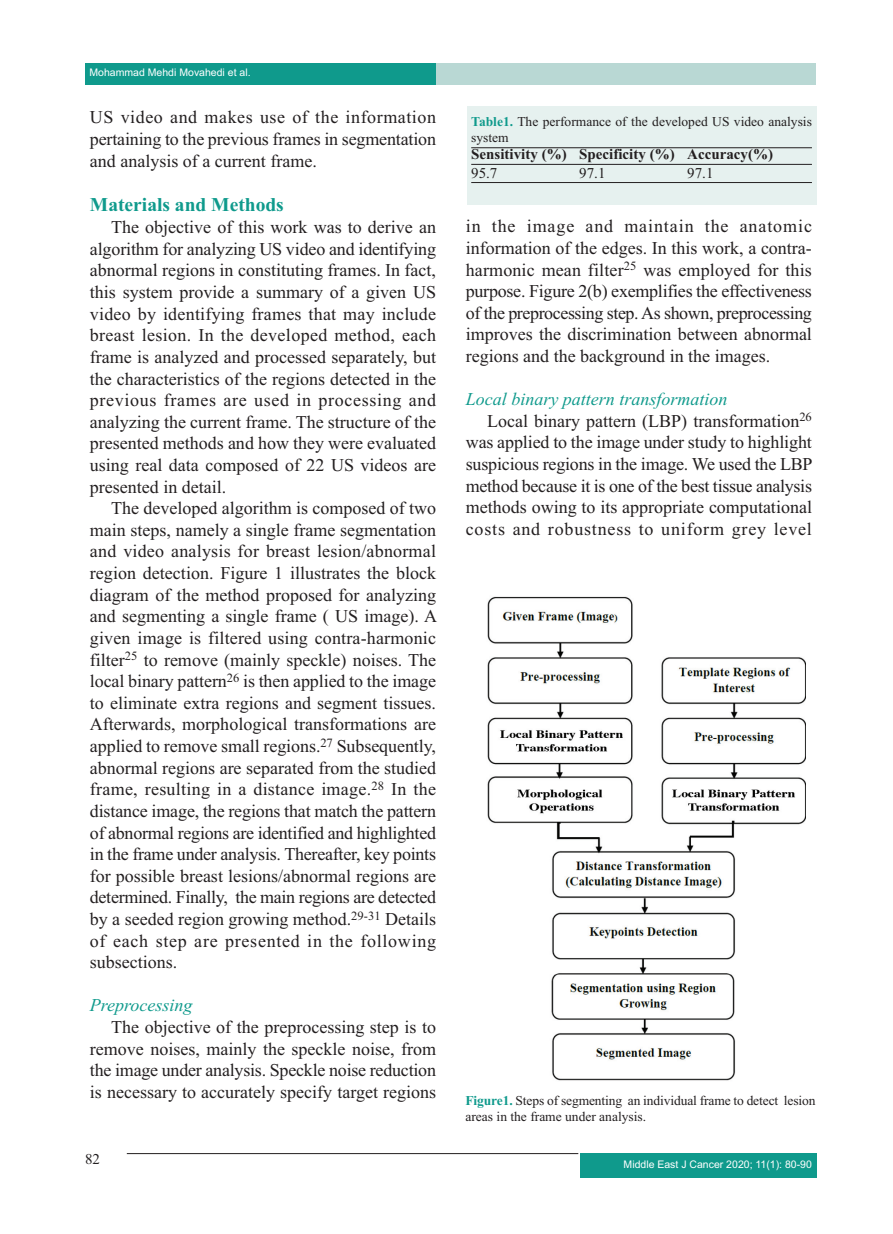
<style>
.page{position:relative;width:893px;height:1234px;background:#fff}
.page>*{position:absolute;margin:0;border:0;box-sizing:border-box;transform-origin:0 0}
.t1{font:700 19.5px "Times New Roman";color:#0f9a8c}
.t2{font:18px/21.6px "Times New Roman";color:#231f20;text-align:justify}
.t3{font:italic 18px "Times New Roman";color:#0f9a8c}
.t4{font:700 15px "Times New Roman";color:#231f20}
.t5{font:15px "Times New Roman";color:#231f20}
.t6{font:13.5px/16.2px "Times New Roman";color:#231f20}
.t7{font:10.5px "Arial";color:#fff}
.s1{font-weight:700;color:#0f9a8c}
</style>
<div class="page">
<div style="left:86px;top:64px;width:730px;height:21px;background:#b9d8d4"></div>
<div style="left:85px;top:64px;width:351px;height:21px;background:#0f9a8c"></div>
<div style="left:580px;top:1153px;width:236px;height:24px;background:#0f9a8c"></div>
<hr style="left:127px;top:1152px;width:451px;height:1px;background:#231f20">
<div style="left:467px;top:106px;width:349px;height:99px;background:#e6f1ef"></div>
<hr style="left:471px;top:147px;width:341px;height:1px;background:#231f20">
<hr style="left:471px;top:164px;width:341px;height:1px;background:#231f20">
<hr style="left:471px;top:182px;width:341px;height:1px;background:#231f20">
<img style="left:487px;top:596px;width:319px;height:485px">
<p class="t7" style="left:90px;top:68px;width:163px">Mohammad Mehdi Movahedi et al.</p>
<p class="t2" style="left:90px;top:108px;width:348px">US video and makes use of the information pertaining to the previous frames in segmentation and analysis of a current frame.</p>
<p class="t1" style="left:90px;top:198px;width:195px">Materials and Methods</p>
<p class="t2" style="left:90px;top:218px;width:348px;text-indent:21px">The objective of this work was to derive an algorithm for analyzing US video and identifying abnormal regions in constituting frames. In fact, this system provide a summary of a given US video by identifying frames that may include breast lesion. In the developed method, each frame is analyzed and processed separately, but the characteristics of the regions detected in the previous frames are used in processing and analyzing the current frame. The structure of the presented methods and how they were evaluated using real data composed of 22 US videos are presented in detail.</p>
<p class="t2" style="left:90px;top:499px;width:349px;text-indent:21px">The developed algorithm is composed of two main steps, namely a single frame segmentation and video analysis for breast lesion/abnormal region detection. Figure 1 illustrates the block diagram of the method proposed for analyzing and segmenting a single frame ( US image). A given image is filtered using contra-harmonic filter<sup>25</sup> to remove (mainly speckle) noises. The local binary pattern<sup>26</sup> is then applied to the image to eliminate extra regions and segment tissues.<br>Afterwards, morphological transformations are applied to remove small regions.<sup>27</sup> Subsequently, abnormal regions are separated from the studied frame, resulting in a distance image.<sup>28</sup> In the distance image, the regions that match the pattern of abnormal regions are identified and highlighted in the frame under analysis. Thereafter, key points for possible breast lesions/abnormal regions are determined. Finally, the main regions are detected by a seeded region growing method.<sup>29-31</sup> Details of each step are presented in the following subsections.</p>
<p class="t3" style="left:90px;top:998px;width:104px">Preprocessing</p>
<p class="t2" style="left:90px;top:1017px;width:348px;text-indent:21px">The objective of the preprocessing step is to remove noises, mainly the speckle noise, from the image under analysis. Speckle noise reduction is necessary to accurately specify target regions</p>
<p class="t5" style="left:85px;top:1152px;width:16px">82</p>
<p class="t6" style="left:471px;top:115px;width:342px"><span class="s1">Table1.</span> The performance of the developed US video analysis system</p>
<p class="t4" style="left:471px;top:149px;width:303px">Sensitivity (%) Specificity (%) Accuracy(%)</p>
<p class="t5" style="left:471px;top:167px;width:28px">95.7</p>
<p class="t5" style="left:579px;top:167px;width:28px">97.1</p>
<p class="t5" style="left:687px;top:167px;width:28px">97.1</p>
<p class="t2" style="left:466px;top:217px;width:348px">in the image and maintain the anatomic information of the edges. In this work, a contra&shy;harmonic mean filter<sup>25</sup> was employed for this purpose. Figure 2(b) exemplifies the effectiveness of the preprocessing step. As shown, preprocessing improves the discrimination between abnormal regions and the background in the images.</p>
<p class="t3" style="left:466px;top:393px;width:263px">Local binary pattern transformation</p>
<p class="t2" style="left:466px;top:411px;width:348px;text-indent:21px">Local binary pattern (LBP) transformation<sup>26 </sup>was applied to the image under study to highlight suspicious regions in the image. We used the LBP method because it is one of the best tissue analysis methods owing to its appropriate computational costs and robustness to uniform grey level</p>
<p class="t6" style="left:465px;top:1093px;width:352px"><span class="s1">Figure1.</span> Steps of segmenting an individual frame to detect lesion areas in the frame under analysis.</p>
<p class="t7" style="left:624px;top:1160px;width:190px">Middle East J Cancer 2020; 11(1): 80-90</p>
</div>
